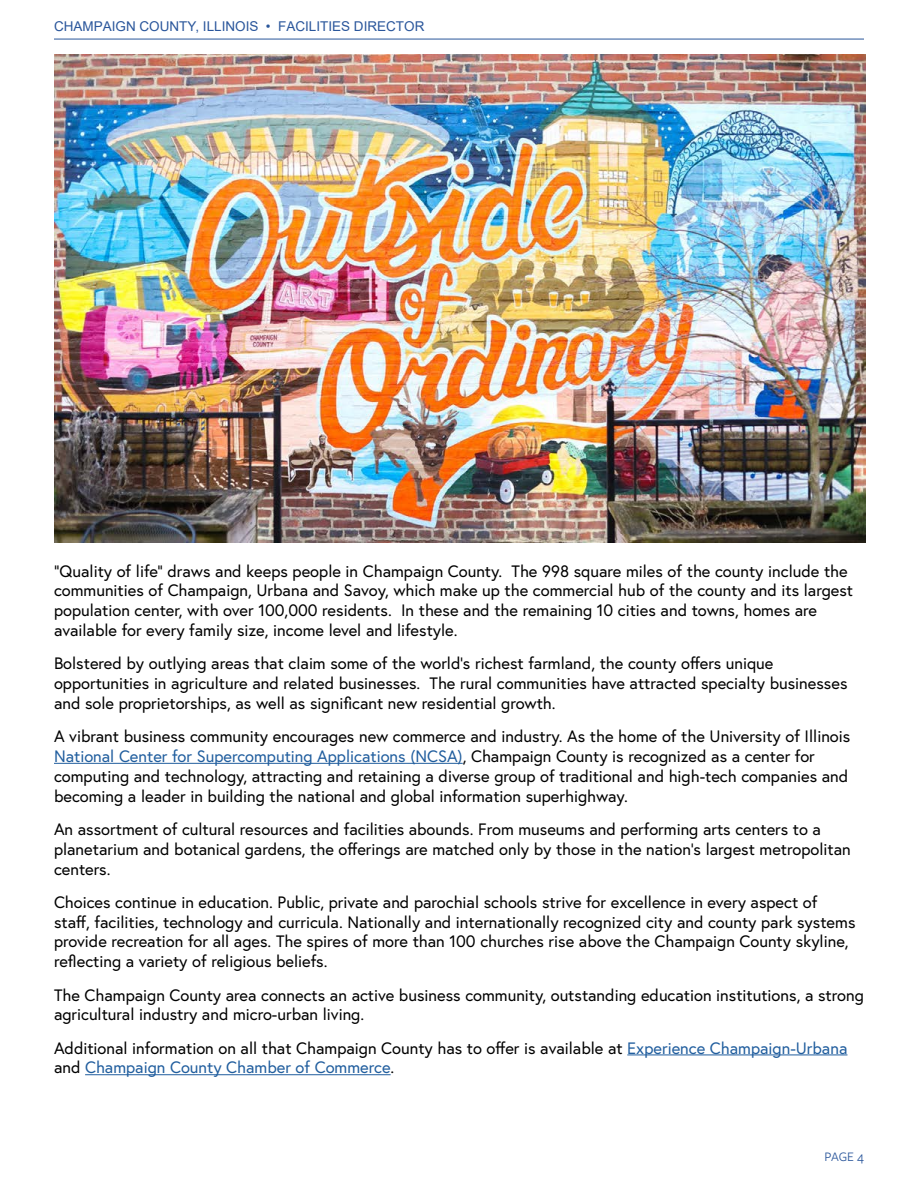
<style>
.page{position:relative;width:918px;height:1188px;background:#fff}
.page>*{position:absolute;margin:0;border:0;box-sizing:border-box;transform-origin:0 0}
.t1{font:16.5px/19.8px "Europa";color:#000}
.t2{font:13.5px "Arial";color:#2a569b}
.t3{font:13.5px "Freight Sans Pro";color:#2a569b}
.s1{color:#215e9e}
</style>
<div class="page">
<hr style="left:54px;top:763px;width:409px;height:1px;background:#215e9e">
<hr style="left:627px;top:1055px;width:220px;height:1px;background:#215e9e">
<hr style="left:85px;top:1074px;width:306px;height:1px;background:#215e9e">
<img style="left:54px;top:54px;width:811px;height:489px">
<hr style="left:54px;top:39px;width:810px;height:1px;background:#2a569b">
<p class="t2" style="left:54px;top:17px;width:372px">CHAMPAIGN COUNTY, ILLINOIS • FACILITIES DIRECTOR</p>
<p class="t1" style="left:54px;top:561px;width:801px">“Quality of life” draws and keeps people in Champaign County. The 998 square miles of the county include the communities of Champaign, Urbana and Savoy, which make up the commercial hub of the county and its largest population center, with over 100,000 residents. In these and the remaining 10 cities and towns, homes are available for every family size, income level and lifestyle.</p>
<p class="t1" style="left:54px;top:653px;width:795px">Bolstered by outlying areas that claim some of the world’s richest farmland, the county offers unique opportunities in agriculture and related businesses. The rural communities have attracted specialty businesses and sole proprietorships, as well as significant new residential growth.</p>
<p class="t1" style="left:54px;top:726px;width:798px">A vibrant business community encourages new commerce and industry. As the home of the University of Illinois <span class="s1">National Center for Supercomputing Applications (NCSA)</span>, Champaign County is recognized as a center for computing and technology, attracting and retaining a diverse group of traditional and high-tech companies and becoming a leader in building the national and global information superhighway.</p>
<p class="t1" style="left:54px;top:819px;width:798px">An assortment of cultural resources and facilities abounds. From museums and performing arts centers to a planetarium and botanical gardens, the offerings are matched only by those in the nation’s largest metropolitan centers.</p>
<p class="t1" style="left:54px;top:892px;width:803px">Choices continue in education. Public, private and parochial schools strive for excellence in every aspect of staff, facilities, technology and curricula. Nationally and internationally recognized city and county park systems provide recreation for all ages. The spires of more than 100 churches rise above the Champaign County skyline, reflecting a variety of religious beliefs.</p>
<p class="t1" style="left:54px;top:985px;width:811px">The Champaign County area connects an active business community, outstanding education institutions, a strong agricultural industry and micro-urban living.</p>
<p class="t1" style="left:54px;top:1038px;width:795px">Additional information on all that Champaign County has to offer is available at <span class="s1">Experience Champaign-Urbana </span>and <span class="s1">Champaign County Chamber of Commerce</span>.</p>
<p class="t3" style="left:825px;top:1147px;width:41px">PAGE 4</p>
</div>
